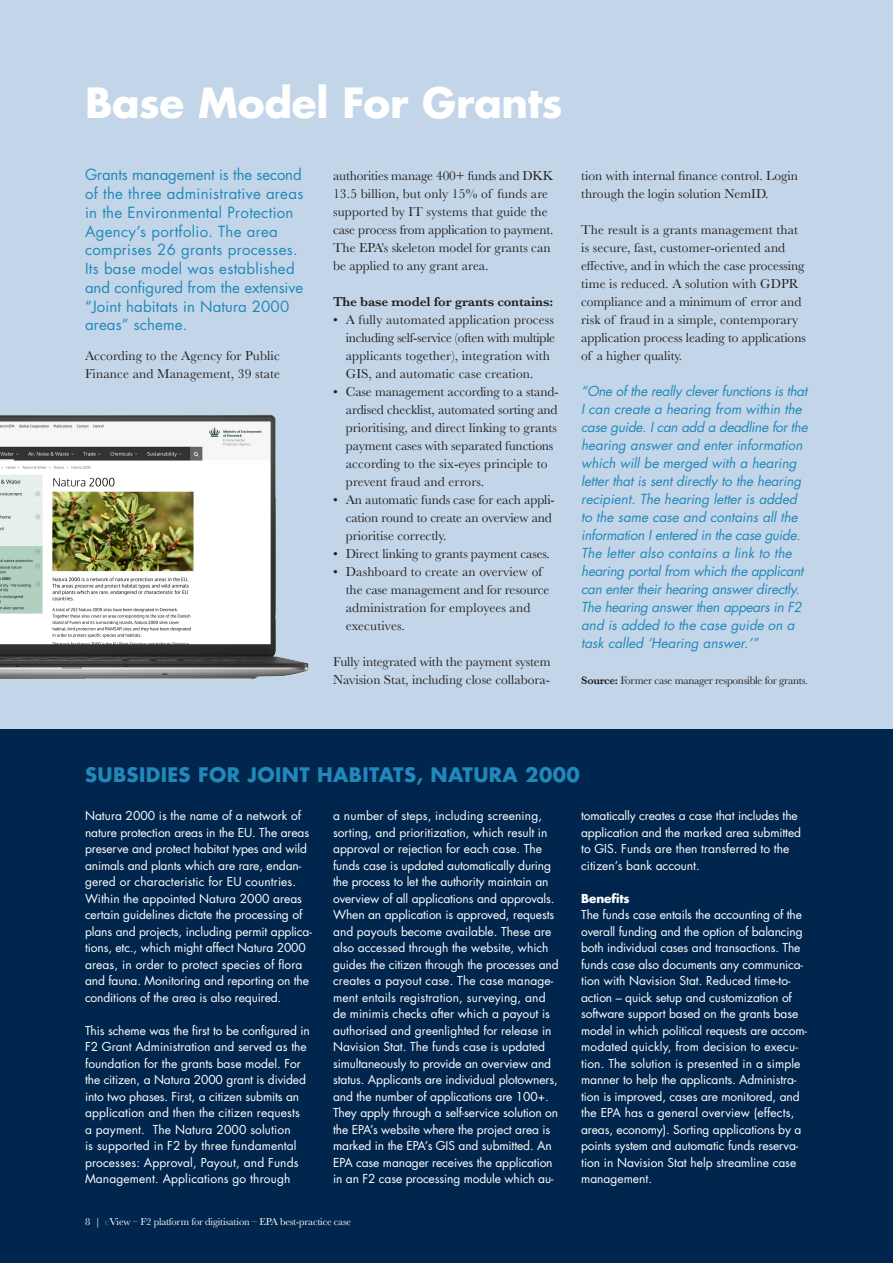
<style>
.page{position:relative;width:893px;height:1263px;background:#c3d6e9}
.page>*{position:absolute;margin:0;border:0;box-sizing:border-box;transform-origin:0 0}
.t1{font:700 40.5px "Futura Std";letter-spacing:-.005em;color:#fff}
.t2{font:700 19.5px "Futura Std";letter-spacing:.02em;color:#2188b9}
.t3{font:15px/18.8px "Futura Std";letter-spacing:.02em;color:#2188b9}
.t4{font:13.5px/18px "Baskerville";color:#231f20}
.t5{font:italic 13.5px/18px "Futura Std";letter-spacing:-.01em;color:#2188b9}
.t6{font:600 13.5px "Baskerville";letter-spacing:-.01em;color:#231f20}
.Paragraph_Style_2{font:12px/16.5px "Futura Std";letter-spacing:-.01em;color:#fff}
.Paragraph_Style_2-2{font:12px/16.5px "Futura Std";letter-spacing:.01em;color:#fff}
.Paragraph_Style_2-3{font:700 12px "Futura Std";letter-spacing:-.01em;color:#fff}
.t7{font:11.25px "Baskerville";letter-spacing:-.025em;color:#231f20}
.t8{font:10.5px "Baskerville";letter-spacing:-.015em;color:#fff}
.s1{font-weight:600}
.s2{color:#2188b9}
</style>
<div class="page">
<div style="left:0;top:729px;width:893px;height:534px;background:#00264e"></div>
<img style="left:0;top:414px;width:309px;height:265px">
<p class="t1" style="left:85px;top:76px;width:479px">Base Model For Grants</p>
<p class="t3" style="left:85px;top:166px;width:220px">Grants management is the second of the three administrative areas in the Environmental Protection<br>Agency’s portfolio. The area comprises 26 grants processes.<br>Its base model was established and configured from the extensive “Joint habitats in Natura 2000 areas” scheme.</p>
<p class="t4" style="left:85px;top:347px;width:197px">According to the Agency for Public<br>Finance and Management, 39 state</p>
<p class="t4" style="left:333px;top:167px;width:222px">authorities manage 400+ funds and DKK 13.5 billion, but only 15% of funds are supported by IT systems that guide the case process from application to payment.<br>The EPA’s skeleton model for grants can be applied to any grant area.</p>
<p class="t6" style="left:333px;top:292px;width:222px">The base model for grants contains:</p>
<p class="t4" style="left:346px;top:311px;width:211px;text-indent:-13px">• A fully automated application process including self-service (often with multiple applicants together), integration with GIS, and automatic case creation.</p>
<p class="t4" style="left:346px;top:383px;width:214px;text-indent:-13px">• Case management according to a stand&shy;ardised checklist, automated sorting and prioritising, and direct linking to grants payment cases with separated functions according to the six-eyes principle to prevent fraud and errors.</p>
<p class="t4" style="left:346px;top:491px;width:210px;text-indent:-13px">• An automatic funds case for each appli&shy;cation round to create an overview and prioritise correctly.</p>
<p class="t4" style="left:333px;top:545px;width:218px">• Direct linking to grants payment cases.</p>
<p class="t4" style="left:346px;top:563px;width:205px;text-indent:-13px">• Dashboard to create an overview of the case management and for resource administration for employees and executives.</p>
<p class="t4" style="left:333px;top:653px;width:219px">Fully integrated with the payment system<br>Navision Stat, including close collabora-</p>
<p class="t4" style="left:581px;top:167px;width:218px">tion with internal finance control. Login through the login solution NemID.</p>
<p class="t4" style="left:581px;top:221px;width:226px">The result is a grants management that is secure, fast, customer-oriented and effective, and in which the case processing time is reduced. A solution with GDPR compliance and a minimum of error and risk of fraud in a simple, contemporary application process leading to applications of a higher quality.</p>
<p class="t5" style="left:581px;top:382px;width:228px">“One of the really clever functions is that I can create a hearing from within the case guide. I can add a deadline for the hearing answer and enter information which will be merged with a hearing letter that is sent directly to the hearing recipient. The hearing letter is added to the same case and contains all the information I entered in the case guide.<br>The letter also contains a link to the hearing portal from which the applicant can enter their hearing answer directly.<br>The hearing answer then appears in F2 and is added to the case guide on a task called ‘Hearing answer.’”</p>
<p class="t7" style="left:581px;top:673px;width:228px"><span class="s1">Source:</span> Former case manager responsible for grants.</p>
<p class="t2" style="left:85px;top:761px;width:496px">SUBSIDIES FOR JOINT HABITATS, NATURA 2000</p>
<p class="Paragraph_Style_2" style="left:85px;top:807px;width:228px">Natura 2000 is the name of a network of nature protection areas in the EU. The areas preserve and protect habitat types and wild animals and plants which are rare, endan&shy;gered or characteristic for EU countries.<br>Within the appointed Natura 2000 areas certain guidelines dictate the processing of plans and projects, including permit applica&shy;tions, etc., which might affect Natura 2000 areas, in order to protect species of flora and fauna. Monitoring and reporting on the conditions of the area is also required.</p>
<p class="Paragraph_Style_2-2" style="left:85px;top:1022px;width:226px">This scheme was the first to be configured in F2 Grant Administration and served as the foundation for the grants base model. For the citizen, a Natura 2000 grant is divided into two phases. First, a citizen submits an application and then the citizen requests<br>a payment. The Natura 2000 solution<br>is supported in F2 by three fundamental processes: Approval, Payout, and Funds Management. Applications go through</p>
<p class="Paragraph_Style_2" style="left:333px;top:807px;width:227px">a number of steps, including screening, sorting, and prioritization, which result in approval or rejection for each case. The funds case is updated automatically during the process to let the authority maintain an overview of all applications and approvals.<br>When an application is approved, requests and payouts become available. These are also accessed through the website, which guides the citizen through the processes and creates a payout case. The case manage&shy;ment entails registration, surveying, and de minimis checks after which a payout is authorised and greenlighted for release in Navision Stat. The funds case is updated simultaneously to provide an overview and status. Applicants are individual plotowners, and the number of applications are 100+.<br>They apply through a self-service solution on the EPA’s website where the project area is marked in the EPA’s GIS and submitted. An EPA case manager receives the application in an F2 case processing module which au-</p>
<p class="Paragraph_Style_2" style="left:581px;top:807px;width:221px">tomatically creates a case that includes the application and the marked area submitted to GIS. Funds are then transferred to the citizen’s bank account.</p>
<p class="Paragraph_Style_2-3" style="left:581px;top:890px;width:50px">Benefits</p>
<p class="Paragraph_Style_2" style="left:581px;top:906px;width:227px">The funds case entails the accounting of the overall funding and the option of balancing both individual cases and transactions. The funds case also documents any communica&shy;tion with Navision Stat. Reduced time-to&shy;action – quick setup and customization of software support based on the grants base model in which political requests are accom&shy;modated quickly, from decision to execu&shy;tion. The solution is presented in a simple manner to help the applicants. Administra&shy;tion is improved, cases are monitored, and the EPA has a general overview (effects, areas, economy). Sorting applications by a points system and automatic funds reserva&shy;tion in Navision Stat help streamline case management.</p>
<p class="t8" style="left:85px;top:1214px;width:267px">8 | <span class="s2">c</span>View – F2 platform for digitisation – EPA best-practice case</p>
</div>
